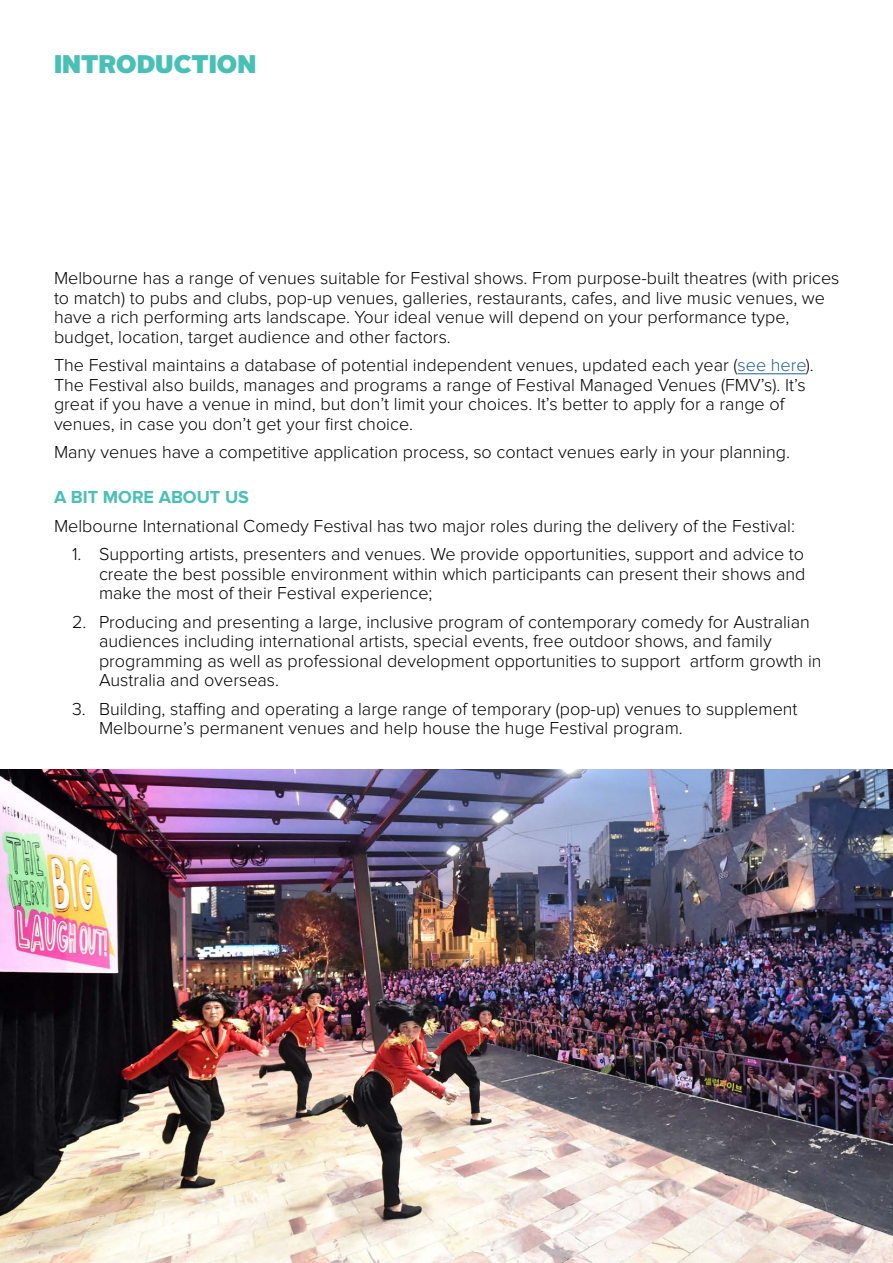
<style>
.page{position:relative;width:893px;height:1263px;background:#fff}
.page>*{position:absolute;margin:0;border:0;box-sizing:border-box;transform-origin:0 0}
.t1{font:900 25.5px "Alright Sans";color:#49c0b6}
.t2{font:300 18px/19.5px "Proxima Nova";color:#000}
.t3{font:700 18px "Proxima Nova";color:#49c0b6}
.s1{color:#215e9e}
</style>
<div class="page">
<hr style="left:737px;top:373px;width:69px;height:1px;background:#215e9e">
<img style="left:0;top:769px;width:893px;height:494px">
<h1 class="t1" style="left:54px;top:46px;width:204px">INTRODUCTION</h1>
<p class="t2" style="left:54px;top:269px;width:787px">Melbourne has a range of venues suitable for Festival shows. From purpose-built theatres (with prices to match) to pubs and clubs, pop-up venues, galleries, restaurants, cafes, and live music venues, we have a rich performing arts landscape. Your ideal venue will depend on your performance type, budget, location, target audience and other factors.</p>
<p class="t2" style="left:54px;top:356px;width:761px">The Festival maintains a database of potential independent venues, updated each year (<span class="s1">see here</span>).<br>The Festival also builds, manages and programs a range of Festival Managed Venues (FMV’s). It’s great if you have a venue in mind, but don’t limit your choices. It’s better to apply for a range of venues, in case you don’t get your first choice.</p>
<p class="t2" style="left:54px;top:443px;width:738px">Many venues have a competitive application process, so contact venues early in your planning.</p>
<p class="t3" style="left:54px;top:487px;width:196px">A BIT MORE ABOUT US</p>
<p class="t2" style="left:54px;top:517px;width:742px">Melbourne International Comedy Festival has two major roles during the delivery of the Festival:</p>
<p class="t2" style="left:99px;top:545px;width:708px;text-align:justify;text-indent:-27px">1. Supporting artists, presenters and venues. We provide opportunities, support and advice to create the best possible environment within which participants can present their shows and make the most of their Festival experience;</p>
<p class="t2" style="left:99px;top:613px;width:724px;text-indent:-27px">2. Producing and presenting a large, inclusive program of contemporary comedy for Australian audiences including international artists, special events, free outdoor shows, and family programming as well as professional development opportunities to support artform growth in Australia and overseas.</p>
<p class="t2" style="left:99px;top:700px;width:700px;text-indent:-27px">3. Building, staffing and operating a large range of temporary (pop-up) venues to supplement<br>Melbourne’s permanent venues and help house the huge Festival program.</p>
</div>
